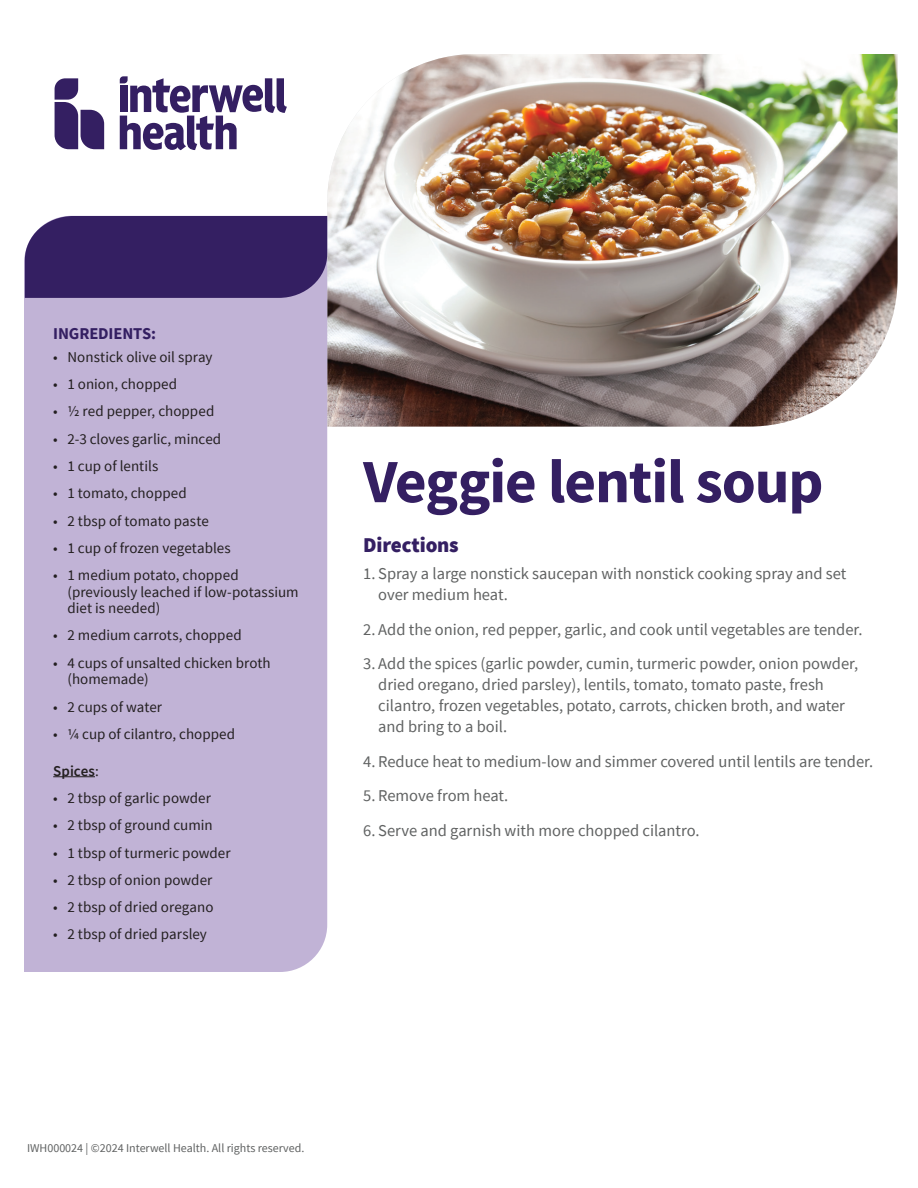
<style>
.page{position:relative;width:918px;height:1188px;background:#fff}
.page>*{position:absolute;margin:0;border:0;box-sizing:border-box;transform-origin:0 0}
.t1{font:700 61.5px "Source Sans Pro";letter-spacing:-.02em;color:#341f62}
.Sub_Head_2{font:900 21px "Source Sans Pro";letter-spacing:-.01em;color:#341f62}
.t2{font:16.5px/21px "Source Sans Pro";color:#606262}
.Sub_Head_2-2{font:700 16.5px "Source Sans Pro";letter-spacing:-.005em;color:#341f62}
.Body_Copy_11_15_Grey{font:15px/16.5px "Source Sans Pro";color:#231f20}
.Body_Copy_11_15_Grey-2{font:600 15px "Source Sans Pro";letter-spacing:.005em;color:#231f20}
.t3{font:12px "Source Sans Pro";color:#606262}
.s1{font-weight:400}
</style>
<div class="page">
<img style="left:327px;top:54px;width:571px;height:373px">
<div style="left:24px;top:254px;width:303px;height:718px;background:#c1b3d6"></div>
<div style="left:25px;top:216px;width:302px;height:82px;background:#341f62"></div>
<svg style="left:55px;top:78px;width:49px;height:71px"></svg>
<svg style="left:120px;top:76px;width:167px;height:74px"></svg>
<hr style="left:53px;top:776px;width:42px;height:1px;background:#231f20">
<p class="Sub_Head_2-2" style="left:53px;top:322px;width:104px">INGREDIENTS:</p>
<p class="Body_Copy_11_15_Grey" style="left:53px;top:348px;width:161px">• Nonstick olive oil spray</p>
<p class="Body_Copy_11_15_Grey" style="left:53px;top:376px;width:125px">• 1 onion, chopped</p>
<p class="Body_Copy_11_15_Grey" style="left:53px;top:403px;width:163px">• ½ red pepper, chopped</p>
<p class="Body_Copy_11_15_Grey" style="left:53px;top:430px;width:170px">• 2-3 cloves garlic, minced</p>
<p class="Body_Copy_11_15_Grey" style="left:53px;top:458px;width:107px">• 1 cup of lentils</p>
<p class="Body_Copy_11_15_Grey" style="left:53px;top:485px;width:135px">• 1 tomato, chopped</p>
<p class="Body_Copy_11_15_Grey" style="left:53px;top:512px;width:157px">• 2 tbsp of tomato paste</p>
<p class="Body_Copy_11_15_Grey" style="left:53px;top:540px;width:179px">• 1 cup of frozen vegetables</p>
<p class="Body_Copy_11_15_Grey" style="left:68px;top:567px;width:233px;text-indent:-14px">• 1 medium potato, chopped (previously leached if low-potassium diet is needed)</p>
<p class="Body_Copy_11_15_Grey" style="left:53px;top:627px;width:190px">• 2 medium carrots, chopped</p>
<p class="Body_Copy_11_15_Grey" style="left:68px;top:654px;width:205px;text-indent:-14px">• 4 cups of unsalted chicken broth (homemade)</p>
<p class="Body_Copy_11_15_Grey" style="left:53px;top:698px;width:110px">• 2 cups of water</p>
<p class="Body_Copy_11_15_Grey" style="left:53px;top:726px;width:184px">• ¼ cup of cilantro, chopped</p>
<p class="Body_Copy_11_15_Grey-2" style="left:53px;top:761px;width:47px">Spices<span class="s1">:</span></p>
<p class="Body_Copy_11_15_Grey" style="left:53px;top:790px;width:159px">• 2 tbsp of garlic powder</p>
<p class="Body_Copy_11_15_Grey" style="left:53px;top:817px;width:161px">• 2 tbsp of ground cumin</p>
<p class="Body_Copy_11_15_Grey" style="left:53px;top:844px;width:179px">• 1 tbsp of turmeric powder</p>
<p class="Body_Copy_11_15_Grey" style="left:53px;top:872px;width:161px">• 2 tbsp of onion powder</p>
<p class="Body_Copy_11_15_Grey" style="left:53px;top:899px;width:162px">• 2 tbsp of dried oregano</p>
<p class="Body_Copy_11_15_Grey" style="left:53px;top:926px;width:155px">• 2 tbsp of dried parsley</p>
<h1 class="t1" style="left:363px;top:440px;width:462px">Veggie lentil soup</h1>
<p class="Sub_Head_2" style="left:363px;top:530px;width:97px">Directions</p>
<p class="t2" style="left:378px;top:563px;width:470px;text-indent:-15px">1. Spray a large nonstick saucepan with nonstick cooking spray and set over medium heat.</p>
<p class="t2" style="left:363px;top:619px;width:501px">2. Add the onion, red pepper, garlic, and cook until vegetables are tender.</p>
<p class="t2" style="left:378px;top:653px;width:481px;text-indent:-15px">3. Add the spices (garlic powder, cumin, turmeric powder, onion powder, dried oregano, dried parsley), lentils, tomato, tomato paste, fresh cilantro, frozen vegetables, potato, carrots, chicken broth, and water and bring to a boil.</p>
<p class="t2" style="left:363px;top:751px;width:511px">4. Reduce heat to medium-low and simmer covered until lentils are tender.</p>
<p class="t2" style="left:363px;top:785px;width:147px">5. Remove from heat.</p>
<p class="t2" style="left:363px;top:820px;width:338px">6. Serve and garnish with more chopped cilantro.</p>
<p class="t3" style="left:27px;top:1140px;width:279px">IWH000024 | ©2024 Interwell Health. All rights reserved.</p>
</div>
